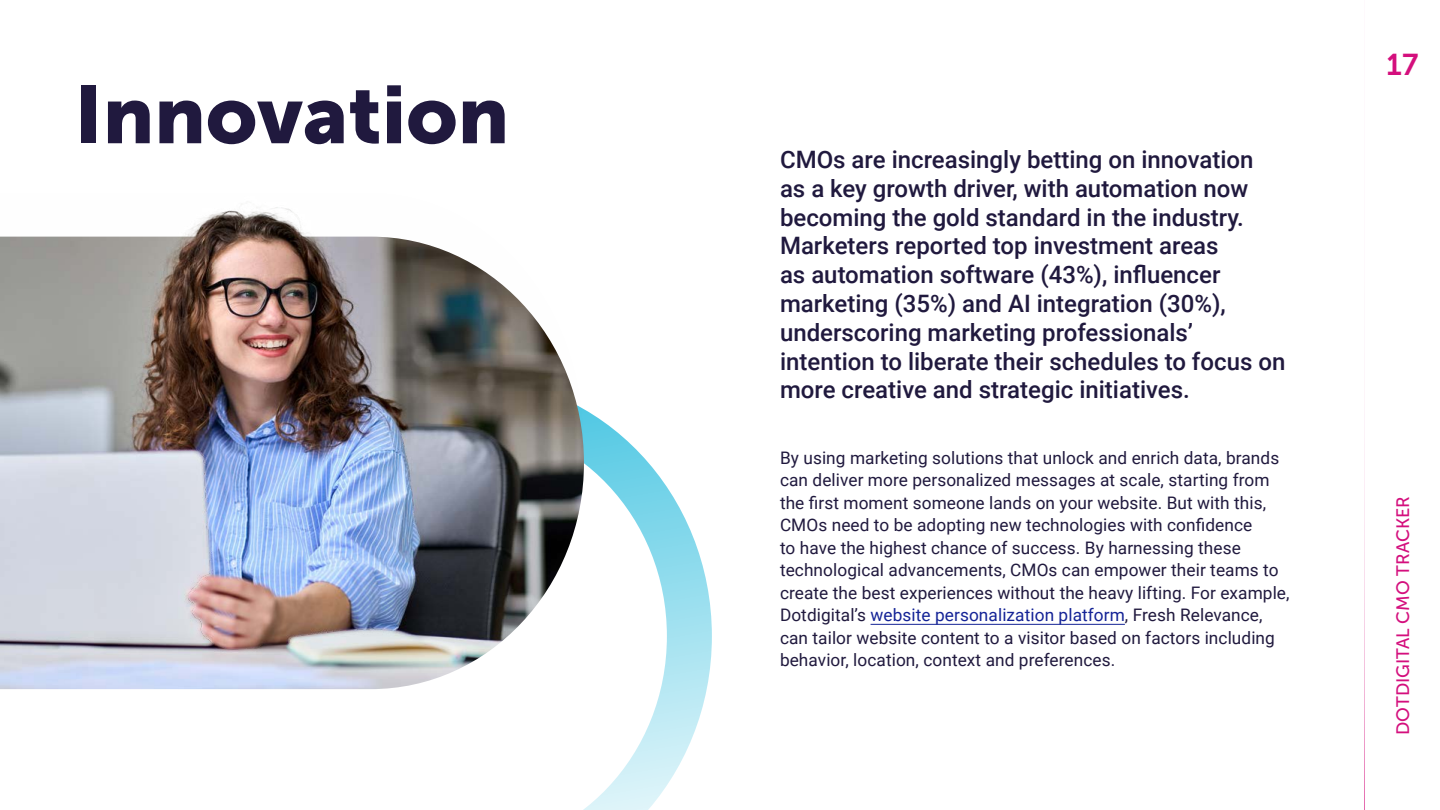
<style>
.page{position:relative;width:1440px;height:810px;background:#fff}
.page>*{position:absolute;margin:0;border:0;box-sizing:border-box;transform-origin:0 0}
.t1{font:81px "Museo Sans 900";color:#20193e}
.t2{font:30px "Museo Sans 700";color:#d40f7d}
.t3{font:500 24px/28.8px "Roboto";color:#20193e}
.t4{font:18px "Museo Sans 500";color:#d40f7d}
.t5{font:17.25px/22.5px "Roboto";letter-spacing:.005em;color:#20193e}
.s1{color:#142396}
</style>
<div class="page">
<svg style="left:583px;top:409px;width:129px;height:401px"></svg>
<hr style="left:871px;top:624px;width:254px;height:1px;background:#142396">
<img style="left:0;top:204px;width:584px;height:485px">
<svg style="left:1364px;top:404px;width:1px;height:406px"></svg>
<h1 class="t1" style="left:75px;top:69px;width:436px">Innovation</h1>
<p class="t3" style="left:780px;top:144px;width:507px">CMOs are increasingly betting on innovation<br>as a key growth driver, with automation now becoming the gold standard in the industry.<br>Marketers reported top investment areas<br>as automation software (43%), influencer marketing (35%) and AI integration (30%), underscoring marketing professionals’ intention to liberate their schedules to focus on more creative and strategic initiatives.</p>
<p class="t5" style="left:780px;top:446px;width:511px">By using marketing solutions that unlock and enrich data, brands can deliver more personalized messages at scale, starting from the first moment someone lands on your website. But with this, CMOs need to be adopting new technologies with confidence<br>to have the highest chance of success. By harnessing these technological advancements, CMOs can empower their teams to create the best experiences without the heavy lifting. For example, Dotdigital’s <span class="s1">website personalization platform</span>, Fresh Relevance, can tailor website content to a visitor based on factors including behavior, location, context and preferences.</p>
<h2 class="t2" style="left:1387px;top:48px;width:33px">17</h2>
<p class="t4" style="left:1393px;top:735px;width:240px;rotate:-90deg">DOTDIGITAL CMO TRACKER</p>
</div>
